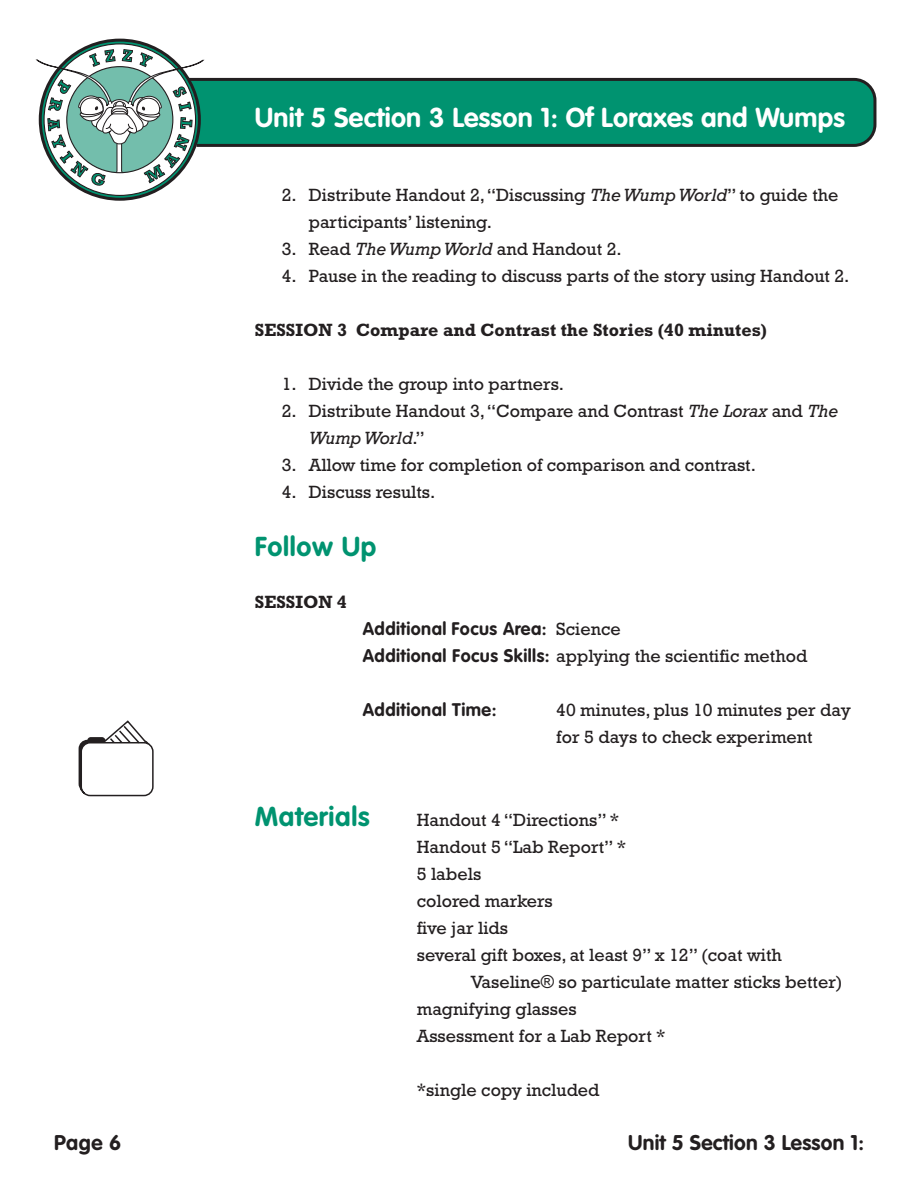
<style>
.page{position:relative;width:918px;height:1188px;background:#fff}
.page>*{position:absolute;margin:0;border:0;box-sizing:border-box;transform-origin:0 0}
.t1{font:700 27px "VAG Rounded";letter-spacing:.01em;color:#fff}
.t2{font:700 27px "VAG Rounded";letter-spacing:.025em;color:#009370}
.t3{font:700 21px "VAG Rounded";letter-spacing:.01em;color:#231f20}
.t4{font:18px/27px "Rockwell";color:#231f20}
.t5{font:700 18px "Rockwell";color:#231f20}
.t6{font:700 18px "VAG Rounded";letter-spacing:.025em;color:#231f20}
.s1{font-style:italic}
.s2{font-family:"Rockwell";font-weight:400}
.s3{font-family:"VAG Rounded";font-weight:700}
</style>
<div class="page">
<svg style="left:205px;top:77px;width:672px;height:70px;background:#088a6b"></svg>
<svg style="left:35px;top:38px;width:170px;height:163px"></svg>
<svg style="left:79px;top:720px;width:75px;height:76px"></svg>
<p class="t3" style="left:54px;top:1130px;width:69px">Page 6</p>
<h1 class="t1" style="left:255px;top:101px;width:592px">Unit 5 Section 3 Lesson 1: Of Loraxes and Wumps</h1>
<p class="t4" style="left:309px;top:182px;width:531px;text-indent:-27px">2. Distribute Handout 2, “Discussing <span class="s1">The Wump World</span>” to guide the participants’ listening.</p>
<p class="t4" style="left:282px;top:236px;width:341px">3. Read <span class="s1">The Wump World</span> and Handout 2.</p>
<p class="t4" style="left:282px;top:263px;width:569px">4. Pause in the reading to discuss parts of the story using Handout 2.</p>
<p class="t5" style="left:255px;top:320px;width:514px">SESSION 3 Compare and Contrast the Stories (40 minutes)</p>
<p class="t4" style="left:282px;top:371px;width:284px">1. Divide the group into partners.</p>
<p class="t4" style="left:309px;top:398px;width:531px;text-indent:-27px">2. Distribute Handout 3, “Compare and Contrast <span class="s1">The Lorax</span> and <span class="s1">The<br>Wump World</span>.”</p>
<p class="t4" style="left:282px;top:452px;width:476px">3. Allow time for completion of comparison and contrast.</p>
<p class="t4" style="left:282px;top:479px;width:155px">4. Discuss results.</p>
<h1 class="t2" style="left:255px;top:531px;width:123px">Follow Up</h1>
<p class="t5" style="left:255px;top:592px;width:94px">SESSION 4</p>
<p class="t6" style="left:363px;top:618px;width:260px">Additional Focus Area: <span class="s2">Science</span></p>
<p class="t4" style="left:363px;top:643px;width:446px"><span class="s3">Additional Focus Skills:</span> applying the scientific method</p>
<p class="t6" style="left:363px;top:699px;width:135px">Additional Time:</p>
<p class="t4" style="left:556px;top:697px;width:296px">40 minutes, plus 10 minutes per day for 5 days to check experiment</p>
<h1 class="t2" style="left:255px;top:801px;width:116px">Materials</h1>
<p class="t4" style="left:417px;top:806px;width:204px">Handout 4 “Directions” *</p>
<p class="t4" style="left:417px;top:833px;width:211px">Handout 5 “Lab Report” *</p>
<p class="t4" style="left:417px;top:860px;width:66px">5 labels</p>
<p class="t4" style="left:417px;top:887px;width:138px">colored markers</p>
<p class="t4" style="left:417px;top:914px;width:93px">five jar lids</p>
<p class="t4" style="left:417px;top:941px;width:367px">several gift boxes, at least 9” x 12” (coat with</p>
<p class="t4" style="left:471px;top:968px;width:373px">Vaseline® so particulate matter sticks better)</p>
<p class="t4" style="left:417px;top:995px;width:161px">magnifying glasses</p>
<p class="t4" style="left:417px;top:1022px;width:250px">Assessment for a Lab Report *</p>
<p class="t4" style="left:417px;top:1076px;width:184px">*single copy included</p>
<p class="t3" style="left:628px;top:1130px;width:237px">Unit 5 Section 3 Lesson 1:</p>
</div>
